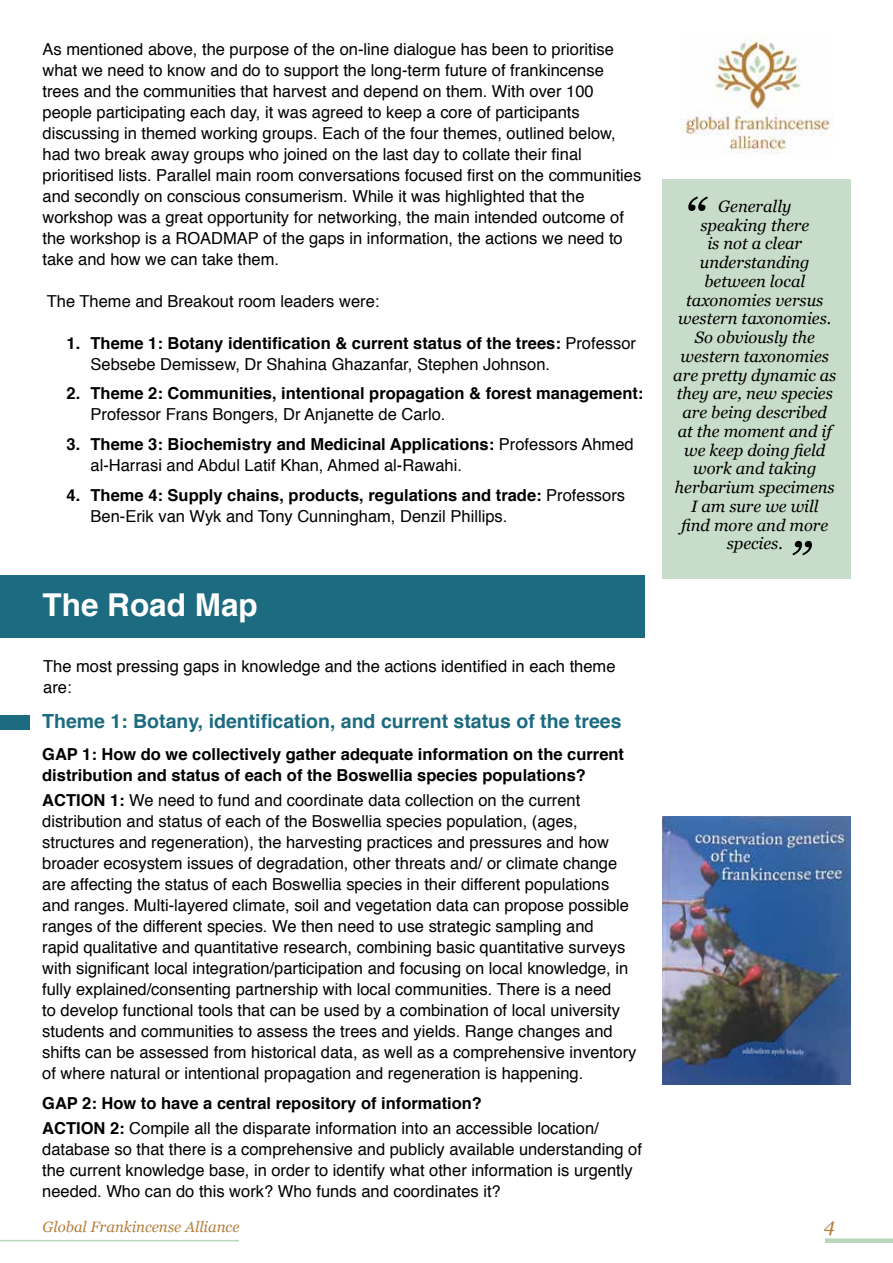
<style>
.page{position:relative;width:893px;height:1263px;background:#fff}
.page>*{position:absolute;margin:0;border:0;box-sizing:border-box;transform-origin:0 0}
.t1{font:italic 54.9px "Georgia";color:#000}
.t2{font:700 31.5px "Helvetica";color:#fff}
.t3{font:700 19.5px "Helvetica";color:#1d6b80}
.t4{font:italic 19.5px "Georgia";color:#b57f3c}
.t5{font:16.5px/21px "Helvetica";color:#000}
.t6{font:italic 16.5px/18.8px "Georgia";color:#000;text-align:center}
.t7{font:700 16.5px/21px "Helvetica";color:#000}
.t8{font:italic 15px "Georgia";color:#b57f3c}
.s1{font-weight:700}
</style>
<div class="page">
<div style="left:825px;top:1238px;width:68px;height:5px;background:#b9d5bb"></div>
<hr style="left:0;top:1240px;width:239px;height:1px;background:#b9d5bb">
<img style="left:681px;top:33px;width:152px;height:121px">
<div style="left:0;top:575px;width:644px;height:63px;background:#1d6b80"></div>
<div style="left:0;top:715px;width:30px;height:14px;background:#1d6b80"></div>
<div style="left:662px;top:180px;width:188px;height:399px;background:#c8ddc9"></div>
<img style="left:663px;top:816px;width:187px;height:268px">
<p class="t5" style="left:43px;top:39px;width:600px">As mentioned above, the purpose of the on-line dialogue has been to prioritise what we need to know and do to support the long-term future of frankincense trees and the communities that harvest and depend on them. With over 100 people participating each day, it was agreed to keep a core of participants discussing in themed working groups. Each of the four themes, outlined below, had two break away groups who joined on the last day to collate their final prioritised lists. Parallel main room conversations focused first on the communities and secondly on conscious consumerism. While it was highlighted that the workshop was a great opportunity for networking, the main intended outcome of the workshop is a ROADMAP of the gaps in information, the actions we need to take and how we can take them.</p>
<p class="t5" style="left:47px;top:291px;width:334px">The Theme and Breakout room leaders were:</p>
<p class="t5" style="left:91px;top:333px;width:547px;text-indent:-24px"><span class="s1">1. Theme 1: Botany identification &amp; current status of the trees:</span> Professor<br>Sebsebe Demissew, Dr Shahina Ghazanfar, Stephen Johnson.</p>
<p class="t7" style="left:67px;top:383px;width:578px">2. Theme 2: Communities, intentional propagation &amp; forest management:</p>
<p class="t5" style="left:91px;top:405px;width:356px">Professor Frans Bongers, Dr Anjanette de Carlo.</p>
<p class="t5" style="left:91px;top:434px;width:545px;text-indent:-24px"><span class="s1">3. Theme 3: Biochemistry and Medicinal Applications:</span> Professors Ahmed al-Harrasi and Abdul Latif Khan, Ahmed al-Rawahi.</p>
<p class="t5" style="left:91px;top:485px;width:536px;text-indent:-24px"><span class="s1">4. Theme 4: Supply chains, products, regulations and trade:</span> Professors<br>Ben-Erik van Wyk and Tony Cunningham, Denzil Phillips.</p>
<h2 class="t2" style="left:43px;top:580px;width:217px">The Road Map</h2>
<p class="t5" style="left:43px;top:656px;width:574px">The most pressing gaps in knowledge and the actions identified in each theme are:</p>
<p class="t3" style="left:42px;top:706px;width:581px">Theme 1: Botany, identification, and current status of the trees</p>
<p class="t7" style="left:42px;top:744px;width:583px">GAP 1: How do we collectively gather adequate information on the current distribution and status of each of the Boswellia species populations?</p>
<p class="t5" style="left:42px;top:790px;width:596px"><span class="s1">ACTION 1:</span> We need to fund and coordinate data collection on the current distribution and status of each of the Boswellia species population, (ages, structures and regeneration), the harvesting practices and pressures and how broader ecosystem issues of degradation, other threats and/ or climate change are affecting the status of each Boswellia species in their different populations and ranges. Multi-layered climate, soil and vegetation data can propose possible ranges of the different species. We then need to use strategic sampling and<br>rapid qualitative and quantitative research, combining basic quantitative surveys with significant local integration/participation and focusing on local knowledge, in fully explained/consenting partnership with local communities. There is a need<br>to develop functional tools that can be used by a combination of local university students and communities to assess the trees and yields. Range changes and shifts can be assessed from historical data, as well as a comprehensive inventory of where natural or intentional propagation and regeneration is happening.</p>
<p class="t5" style="left:42px;top:1091px;width:558px;line-height:25.2px"><span class="s1">GAP 2: How to have a central repository of information?<br>ACTION 2:</span> Compile all the disparate information into an accessible location/</p>
<p class="t5" style="left:42px;top:1139px;width:601px">database so that there is a comprehensive and publicly available understanding of the current knowledge base, in order to identify what other information is urgently needed. Who can do this work? Who funds and coordinates it?</p>
<h1 class="t1" style="left:683px;top:178px;width:23px">“</h1>
<p class="t6" style="left:673px;top:196px;width:164px">Generally<br>speaking there<br>is not a clear understanding between local taxonomies versus western taxonomies.<br>So obviously the western taxonomies are pretty dynamic as they are, new species are being described at the moment and if we keep doing field work and taking herbarium specimens<br>I am sure we will<br>find more and more species.</p>
<h1 class="t1" style="left:817px;top:573px;width:23px;rotate:-180deg">“</h1>
<p class="t8" style="left:43px;top:1216px;width:198px">Global Frankincense Alliance</p>
<p class="t4" style="left:824px;top:1211px;width:13px">4</p>
</div>
